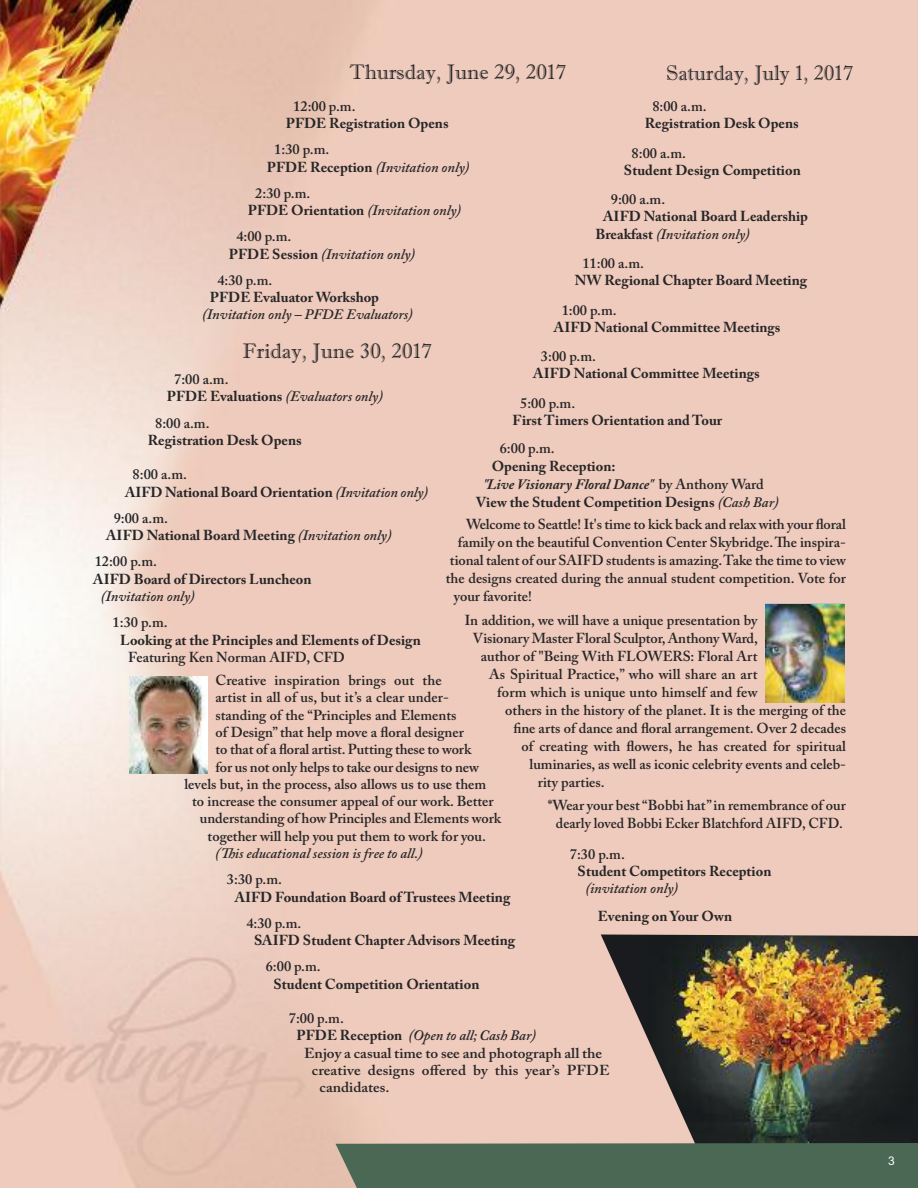
<style>
.page{position:relative;width:918px;height:1188px;background:#fff}
.page>*{position:absolute;margin:0;border:0;box-sizing:border-box;transform-origin:0 0}
.t1{font:21px "Imprint MT Shadow";color:#272627}
.t2{font:600 14.4px/23.2px "Adobe Caslon Pro";color:#272627}
.t3{font:700 14.4px/17.2px "Adobe Caslon Pro";color:#272627}
.t4{font:italic 600 14.4px/17.2px "Adobe Caslon Pro";color:#272627}
.t5{font:600 14.4px "Adobe Caslon Pro";color:#272627;scale:1.06 1}
.t6{font:italic 700 14.4px "Adobe Caslon Pro";color:#272627}
.t7{font:12px "Arial";color:#fff}
.s1{font-style:normal}
.s2{font-weight:700;font-style:normal}
.s3{font-weight:600}
.s4{font-weight:600;font-style:italic}
.s5{font-weight:600;font-style:normal}
</style>
<div class="page">
<img style="left:0;top:0;width:918px;height:1188px">
<img style="left:129px;top:676px;width:79px;height:98px">
<svg style="left:765px;top:604px;width:80px;height:98px"></svg>
<img style="left:766px;top:605px;width:79px;height:97px">
<img style="left:601px;top:934px;width:317px;height:209px">
<div style="left:335px;top:1143px;width:583px;height:45px;background:#4a6854"></div>
<h1 class="t1" style="left:349px;top:59px;width:219px">Thursday, June 29, 2017</h1>
<p class="t2" style="left:293px;top:96px;width:64px">12:00 p.m.</p>
<p class="t3" style="left:286px;top:116px;width:164px">PFDE Registration Opens</p>
<p class="t4" style="left:267px;top:143px;width:204px;text-indent:8px"><span class="s1">1:30 p.m.<br></span><span class="s2">PFDE Reception</span> (Invitation only)</p>
<p class="t4" style="left:248px;top:186px;width:215px;text-indent:8px"><span class="s1">2:30 p.m.<br></span><span class="s2">PFDE Orientation</span> (Invitation only)</p>
<p class="t4" style="left:229px;top:230px;width:188px;text-indent:8px"><span class="s1">4:00 p.m.<br></span><span class="s2">PFDE Session</span> (Invitation only)</p>
<p class="t2" style="left:217px;top:270px;width:57px">4:30 p.m.</p>
<p class="t3" style="left:210px;top:290px;width:171px">PFDE Evaluator Workshop</p>
<p class="t4" style="left:202px;top:308px;width:212px">(Invitation only – PFDE Evaluators)</p>
<h1 class="t1" style="left:242px;top:338px;width:191px">Friday, June 30, 2017</h1>
<p class="t4" style="left:167px;top:373px;width:218px;text-indent:8px"><span class="s1">7:00 a.m.<br></span><span class="s2">PFDE Evaluations</span> (Evaluators only)</p>
<p class="t2" style="left:155px;top:413px;width:56px">8:00 a.m.</p>
<p class="t3" style="left:148px;top:433px;width:156px">Registration Desk Opens</p>
<p class="t3" style="left:125px;top:467px;width:305px;text-indent:8px"><span class="s3">8:00 a.m.<br></span>AIFD National Board Orientation <span class="s4">(Invitation only)</span></p>
<p class="t3" style="left:106px;top:511px;width:287px;text-indent:8px"><span class="s3">9:00 a.m.<br></span>AIFD National Board Meeting <span class="s4">(Invitation only)</span></p>
<p class="t2" style="left:95px;top:552px;width:64px">12:00 p.m.</p>
<p class="t3" style="left:93px;top:572px;width:220px">AIFD Board of Directors Luncheon</p>
<p class="t4" style="left:101px;top:590px;width:95px">(Invitation only)</p>
<p class="t2" style="left:113px;top:613px;width:57px">1:30 p.m.</p>
<p class="t3" style="left:120px;top:633px;width:302px">Looking at the Principles and Elements of Design</p>
<p class="t2" style="left:216px;top:647px;width:228px;text-indent:-87px">Featuring Ken Norman AIFD, CFD<br>Creative inspiration brings out the</p>
<p class="t2" style="left:216px;top:688px;width:235px">artist in all of us, but it’s a clear under-</p>
<p class="t2" style="left:216px;top:705px;width:242px">standing of the “Principles and Elements</p>
<p class="t2" style="left:216px;top:722px;width:250px">of Design”that help move a floral designer</p>
<p class="t2" style="left:216px;top:740px;width:257px">to that of a floral artist.Putting these to work</p>
<p class="t2" style="left:216px;top:757px;width:265px">for us not only helps to take our designs to new</p>
<p class="t2" style="left:185px;top:774px;width:303px">levels but, in the process, also allows us to use them</p>
<p class="t2" style="left:192px;top:791px;width:303px">to increase the consumer appeal of our work. Better</p>
<p class="t2" style="left:200px;top:809px;width:303px">understanding of how Principles and Elements work</p>
<p class="t2" style="left:208px;top:826px;width:280px">together will help you put them to work for you.</p>
<p class="t4" style="left:215px;top:847px;width:209px">(This educational session is free to all.)</p>
<p class="t2" style="left:227px;top:869px;width:57px">3:30 p.m.</p>
<p class="t3" style="left:235px;top:890px;width:277px">AIFD Foundation Board of Trustees Meeting</p>
<p class="t2" style="left:246px;top:913px;width:57px">4:30 p.m.</p>
<p class="t3" style="left:254px;top:933px;width:263px">SAIFD Student Chapter Advisors Meeting</p>
<p class="t2" style="left:266px;top:957px;width:57px">6:00 p.m.</p>
<p class="t3" style="left:273px;top:977px;width:208px">Student Competition Orientation</p>
<p class="t2" style="left:289px;top:1008px;width:57px">7:00 p.m.</p>
<p class="t4" style="left:297px;top:1029px;width:241px"><span class="s2">PFDE Reception</span> (Open to all; Cash Bar)</p>
<p class="t5" style="left:304px;top:1048px;width:283px">Enjoy a casual time to see and photograph all the</p>
<p class="t5" style="left:312px;top:1065px;width:282px">creative designs offered by this year’s PFDE</p>
<p class="t5" style="left:320px;top:1082px;width:68px">candidates.</p>
<h1 class="t1" style="left:666px;top:60px;width:189px">Saturday, July 1, 2017</h1>
<p class="t2" style="left:652px;top:96px;width:56px">8:00 a.m.</p>
<p class="t3" style="left:645px;top:116px;width:156px">Registration Desk Opens</p>
<p class="t2" style="left:632px;top:143px;width:56px">8:00 a.m.</p>
<p class="t3" style="left:624px;top:163px;width:178px">Student Design Competition</p>
<p class="t2" style="left:611px;top:189px;width:56px">9:00 a.m.</p>
<p class="t3" style="left:595px;top:209px;width:214px;text-indent:8px">AIFD National Board Leadership<br>Breakfast <span class="s4">(Invitation only)</span></p>
<p class="t2" style="left:582px;top:253px;width:63px">11:00 a.m.</p>
<p class="t3" style="left:575px;top:273px;width:234px">NW Regional Chapter Board Meeting</p>
<p class="t2" style="left:562px;top:300px;width:57px">1:00 p.m.</p>
<p class="t3" style="left:554px;top:320px;width:228px">AIFD National Committee Meetings</p>
<p class="t2" style="left:541px;top:346px;width:57px">3:00 p.m.</p>
<p class="t3" style="left:533px;top:366px;width:228px">AIFD National Committee Meetings</p>
<p class="t2" style="left:520px;top:393px;width:57px">5:00 p.m.</p>
<p class="t3" style="left:512px;top:413px;width:211px">First Timers Orientation and Tour</p>
<p class="t2" style="left:500px;top:439px;width:57px">6:00 p.m.</p>
<p class="t3" style="left:492px;top:460px;width:125px">Opening Reception:</p>
<p class="t6" style="left:484px;top:480px;width:282px">"Live Visionary Floral Dance" <span class="s5">by Anthony Ward</span></p>
<p class="t3" style="left:476px;top:495px;width:304px">View the Student Competition Designs <span class="s4">(Cash Bar)</span></p>
<p class="t2" style="left:466px;top:515px;width:381px">Welcome to Seattle! It's time to kick back and relax with your floral</p>
<p class="t2" style="left:458px;top:533px;width:390px">family on the beautiful Convention Center Skybridge.The inspira-</p>
<p class="t2" style="left:450px;top:551px;width:398px">tional talent of our SAIFD students is amazing.Take the time to view</p>
<p class="t2" style="left:446px;top:569px;width:402px">the designs created during the annual student competition. Vote for</p>
<p class="t2" style="left:454px;top:587px;width:79px">your favorite!</p>
<p class="t2" style="left:465px;top:611px;width:294px">In addition, we will have a unique presentation by</p>
<p class="t2" style="left:473px;top:629px;width:287px">Visionary Master Floral Sculptor,Anthony Ward,</p>
<p class="t2" style="left:481px;top:647px;width:278px">author of "Being With FLOWERS: Floral Art</p>
<p class="t2" style="left:489px;top:665px;width:270px">As Spiritual Practice,” who will share an art</p>
<p class="t2" style="left:497px;top:683px;width:262px">form which is unique unto himself and few</p>
<p class="t2" style="left:505px;top:701px;width:342px">others in the history of the planet. It is the merging of the</p>
<p class="t2" style="left:513px;top:719px;width:334px">fine arts of dance and floral arrangement. Over 2 decades</p>
<p class="t2" style="left:522px;top:737px;width:326px">of creating with flowers, he has created for spiritual</p>
<p class="t2" style="left:530px;top:755px;width:318px">luminaries, as well as iconic celebrity events and celeb-</p>
<p class="t2" style="left:538px;top:773px;width:69px">rity parties.</p>
<p class="t2" style="left:548px;top:798px;width:300px;line-height:18px;text-align:center">*Wear your best “Bobbi hat”in remembrance of our dearly loved Bobbi Ecker Blatchford AIFD, CFD.</p>
<p class="t2" style="left:570px;top:844px;width:57px">7:30 p.m.</p>
<p class="t3" style="left:578px;top:864px;width:195px">Student Competitors Reception</p>
<p class="t4" style="left:585px;top:882px;width:94px">(invitation only)</p>
<p class="t3" style="left:598px;top:909px;width:136px">Evening on Your Own</p>
<p class="t7" style="left:888px;top:1154px;width:8px">3</p>
</div>
